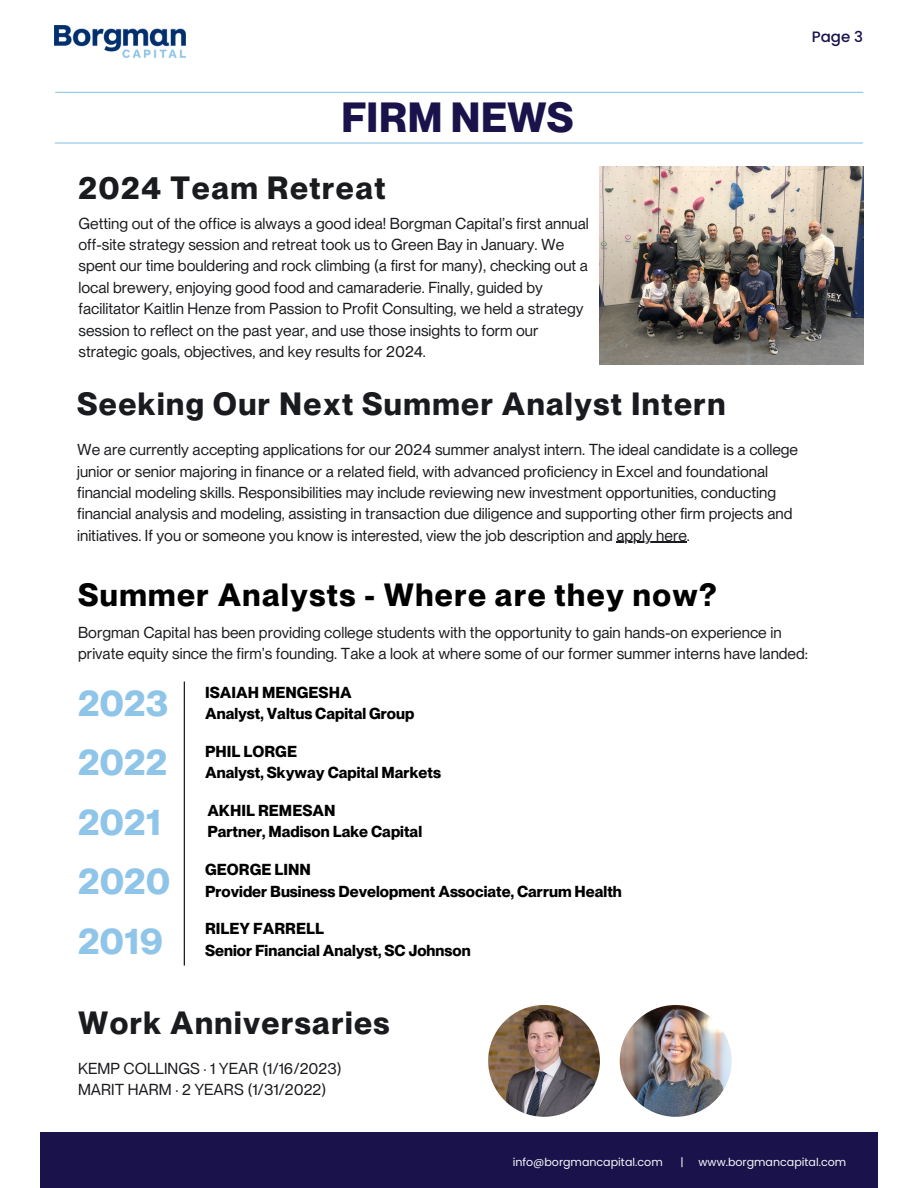
<style>
.page{position:relative;width:918px;height:1188px;background:#fff}
.page>*{position:absolute;margin:0;border:0;box-sizing:border-box;transform-origin:0 0}
.t1{font:700 41.25px "PP Neue Montreal";color:#19124b}
.t2{font:700 36.45px "PP Neue Montreal";color:#8fc5e8}
.t3{font:700 31.5px "PP Neue Montreal";letter-spacing:.045em;color:#1a1b1e}
.t4{font:700 31.5px "PP Neue Montreal";letter-spacing:.045em;color:#000}
.t5{font:15.6px/21.3px "PP Neue Montreal";color:#1a1b1e}
.t6{font:700 15.6px/21.3px "PP Neue Montreal";color:#000}
.t7{font:500 15px "Poppins";color:#19124b}
.t8{font:700 13.65px "PP Neue Montreal";color:#fff}
.t9{font:11.1px "Poppins";color:#f9f9f9}
</style>
<div class="page">
<div style="left:40px;top:1132px;width:838px;height:56px;background:#19124b"></div>
<img style="left:55px;top:25px;width:130px;height:33px">
<hr style="left:184px;top:682px;width:1px;height:284px;background:#000">
<hr style="left:55px;top:142px;width:808px;height:2px;background:#8fc5e8">
<hr style="left:56px;top:92px;width:807px;height:1px;background:#8fc5e8">
<img style="left:600px;top:166px;width:263px;height:198px">
<img style="left:488px;top:1005px;width:112px;height:112px;border-radius:50%">
<img style="left:620px;top:1005px;width:112px;height:112px;border-radius:50%">
<hr style="left:616px;top:542px;width:71px;height:1px;background:#1a1b1e">
<h4 class="t1" style="left:341px;top:92px;width:234px">FIRM NEWS</h4>
<p class="t3" style="left:78px;top:169px;width:309px">2024 Team Retreat</p>
<p class="t5" style="left:78px;top:212px;width:512px">Getting out of the office is always a good idea! Borgman Capital’s first annual off-site strategy session and retreat took us to Green Bay in January. We spent our time bouldering and rock climbing (a first for many), checking out a local brewery, enjoying good food and camaraderie. Finally, guided by facilitator Kaitlin Henze from Passion to Profit Consulting, we held a strategy session to reflect on the past year, and use those insights to form our strategic goals, objectives, and key results for 2024.</p>
<h6 class="t7" style="left:812px;top:26px;width:53px">Page 3</h6>
<h2 class="t3" style="left:77px;top:385px;width:650px">Seeking Our Next Summer Analyst Intern</h2>
<h2 class="t5" style="left:77px;top:439px;width:722px">We are currently accepting applications for our 2024 summer analyst intern. The ideal candidate is a college junior or senior majoring in finance or a related field, with advanced proficiency in Excel and foundational financial modeling skills. Responsibilities may include reviewing new investment opportunities, conducting financial analysis and modeling, assisting in transaction due diligence and supporting other firm projects and initiatives. If you or someone you know is interested, view the job description and apply here.</h2>
<h2 class="t4" style="left:78px;top:575px;width:640px">Summer Analysts - Where are they now?</h2>
<h2 class="t5" style="left:78px;top:622px;width:731px">Borgman Capital has been providing college students with the opportunity to gain hands-on experience in private equity since the firm’s founding. Take a look at where some of our former summer interns have landed:</h2>
<h5 class="t2" style="left:78px;top:681px;width:92px">2023</h5>
<h5 class="t2" style="left:78px;top:741px;width:91px">2022</h5>
<h5 class="t2" style="left:78px;top:800px;width:85px">2021</h5>
<h5 class="t2" style="left:78px;top:859px;width:94px">2020</h5>
<h5 class="t2" style="left:78px;top:919px;width:86px">2019</h5>
<h3 class="t6" style="left:205px;top:682px;width:211px">ISAIAH MENGESHA<br>Analyst, Valtus Capital Group</h3>
<h6 class="t6" style="left:205px;top:741px;width:237px">PHIL LORGE<br>Analyst, Skyway Capital Markets</h6>
<p class="t6" style="left:207px;top:800px;width:216px">AKHIL REMESAN<br>Partner, Madison Lake Capital</p>
<h3 class="t6" style="left:205px;top:859px;width:418px">GEORGE LINN<br>Provider Business Development Associate, Carrum Health</h3>
<h6 class="t6" style="left:205px;top:918px;width:267px">RILEY FARRELL<br>Senior Financial Analyst, SC Johnson</h6>
<h1 class="t3" style="left:78px;top:1004px;width:313px">Work Anniversaries</h1>
<h3 class="t5" style="left:78px;top:1058px;width:265px">KEMP COLLINGS · 1 YEAR (1/16/2023)<br>MARIT HARM · 2 YEARS (1/31/2022)</h3>
<p class="t8" style="left:791px;top:1148px;width:45px">Page 5</p>
<h3 class="t9" style="left:513px;top:1154px;width:152px">info@borgmancapital.com</h3>
<h3 class="t9" style="left:681px;top:1154px;width:5px">|</h3>
<h3 class="t9" style="left:699px;top:1154px;width:149px">www.borgmancapital.com</h3>
</div>
